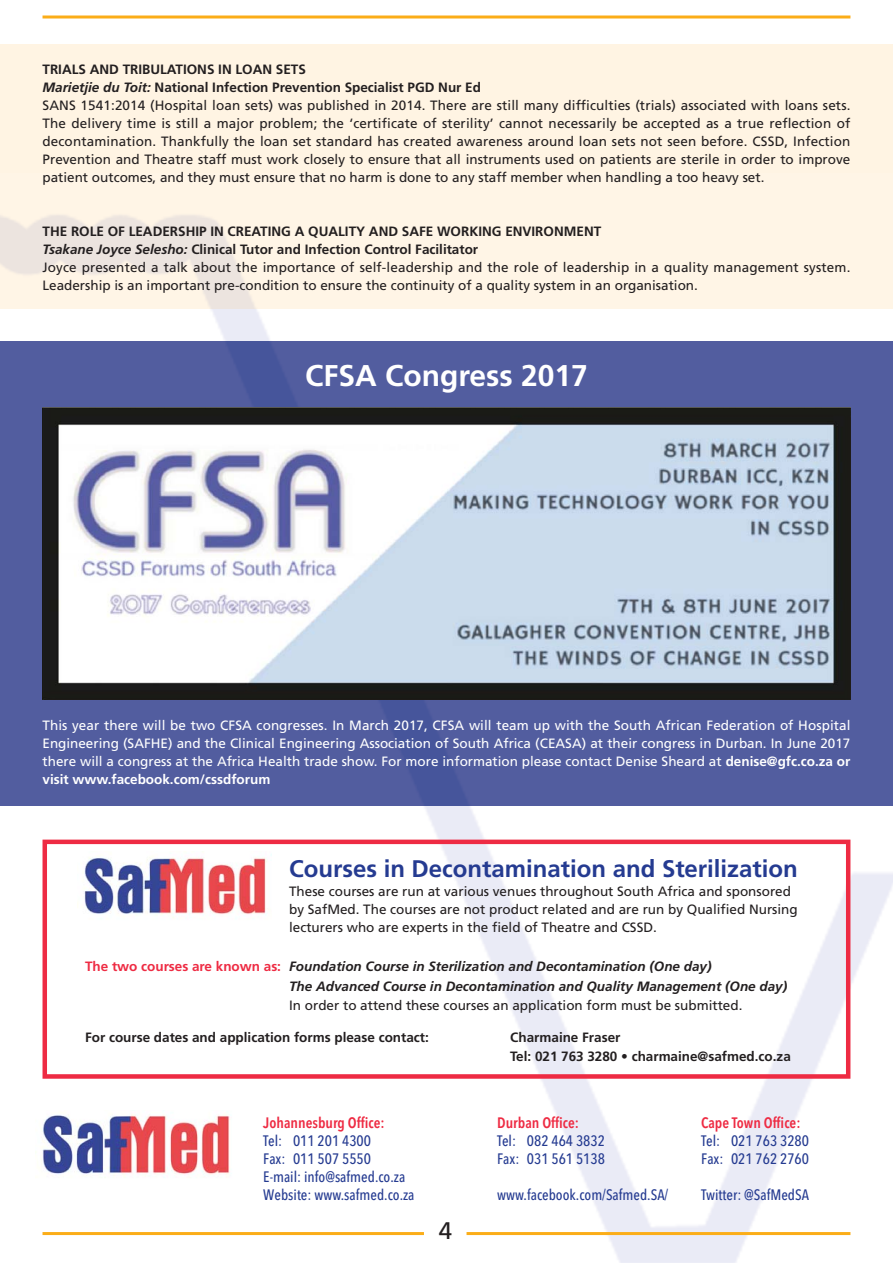
<style>
.page{position:relative;width:893px;height:1263px;background:#fff}
.page>*{position:absolute;margin:0;border:0;box-sizing:border-box;transform-origin:0 0}
.t1{font:700 30px "Frutiger";color:#fff}
.t2{font:700 24px "Frutiger";color:#253b91}
.t3{font:24px "Frutiger";color:#231f20}
.t4{font:500 15px/18px "Avenir Next Condensed";color:#253b91}
.t5{font:600 15px "Avenir Next Condensed";color:#ee2b43}
.t6{font:13.5px/18px "Frutiger";color:#231f20}
.t7{font:13.5px/18px "Frutiger";color:#fff;text-align:justify}
.t8{font:italic 700 13.5px/19.5px "Frutiger";color:#231f20}
.t9{font:700 13.5px/19.5px "Frutiger";color:#231f20}
.s1{font-weight:700}
.s2{font-weight:700;font-style:italic}
.s3{font-style:normal;color:#ee2b43}
</style>
<div class="page">
<div style="left:0;top:45px;width:893px;height:264px;background:#fff4e3"></div>
<img style="left:0;top:215px;width:893px;height:1048px">
<div style="left:0;top:342px;width:893px;height:464px;background:#525d9f"></div>
<hr style="left:43px;top:16px;width:807px;height:3px;background:#fbad18">
<hr style="left:43px;top:1232px;width:381px;height:3px;background:#fbad18">
<hr style="left:466px;top:1232px;width:384px;height:3px;background:#fbad18">
<img style="left:43px;top:408px;width:807px;height:291px">
<div style="left:43px;top:839px;width:807px;height:240px;border:4px solid #ee2b43"></div>
<img style="left:77px;top:851px;width:194px;height:70px">
<div style="left:34px;top:1110px;width:214px;height:72px;background:#fff"></div>
<img style="left:35px;top:1114px;width:195px;height:64px">
<p class="t6" style="left:43px;top:61px;width:809px"><span class="s1">TRIALS AND TRIBULATIONS IN LOAN SETS<br></span><span class="s2">Marietjie du Toit:</span> <span class="s1">National Infection Prevention Specialist PGD Nur Ed<br></span>SANS 1541:2014 (Hospital loan sets) was published in 2014. There are still many difficulties (trials) associated with loans sets.<br>The delivery time is still a major problem; the ‘certificate of sterility’ cannot necessarily be accepted as a true reflection of decontamination. Thankfully the loan set standard has created awareness around loan sets not seen before. CSSD, Infection Prevention and Theatre staff must work closely to ensure that all instruments used on patients are sterile in order to improve patient outcomes, and they must ensure that no harm is done to any staff member when handling a too heavy set.</p>
<p class="t6" style="left:43px;top:223px;width:809px"><span class="s1">THE ROLE OF LEADERSHIP IN CREATING A QUALITY AND SAFE WORKING ENVIRONMENT<br></span><span class="s2">Tsakane Joyce Selesho:</span> <span class="s1">Clinical Tutor and Infection Control Facilitator<br></span>Joyce presented a talk about the importance of self-leadership and the role of leadership in a quality management system.<br>Leadership is an important pre-condition to ensure the continuity of a quality system in an organisation.</p>
<h1 class="t1" style="left:305px;top:364px;width:284px">CFSA Congress 2017</h1>
<p class="t7" style="left:43px;top:718px;width:809px">This year there will be two CFSA congresses. In March 2017, CFSA will team up with the South African Federation of Hospital Engineering (SAFHE) and the Clinical Engineering Association of South Africa (CEASA) at their congress in Durban. In June 2017 there will a congress at the Africa Health trade show. For more information please contact Denise Sheard at <span class="s1">denise@gfc.co.za or visit www.facebook.com/cssdforum</span></p>
<h2 class="t2" style="left:289px;top:859px;width:510px">Courses in Decontamination and Sterilization</h2>
<p class="t6" style="left:289px;top:884px;width:510px">These courses are run at various venues throughout South Africa and sponsored by SafMed. The courses are not product related and are run by Qualified Nursing lecturers who are experts in the field of Theatre and CSSD.</p>
<p class="t8" style="left:289px;top:958px;width:500px;text-indent:-204px"><span class="s3">The two courses are known as:</span> Foundation Course in Sterilization and Decontamination (One day)<br>The Advanced Course in Decontamination and Quality Management (One day)</p>
<p class="t6" style="left:289px;top:998px;width:455px">In order to attend these courses an application form must be submitted.</p>
<p class="t9" style="left:85px;top:1028px;width:345px">For course dates and application forms please contact:</p>
<p class="t9" style="left:510px;top:1028px;width:282px">Charmaine Fraser<br>Tel: 021 763 3280 • charmaine@safmed.co.za</p>
<p class="t5" style="left:263px;top:1114px;width:123px">Johannesburg Office:</p>
<p class="t5" style="left:497px;top:1114px;width:83px">Durban Office:</p>
<p class="t5" style="left:701px;top:1114px;width:101px">Cape Town Office:</p>
<p class="t4" style="left:263px;top:1132px;width:109px">Tel: 011 201 4300</p>
<p class="t4" style="left:497px;top:1132px;width:109px">Tel: 082 464 3832</p>
<p class="t4" style="left:701px;top:1132px;width:109px">Tel: 021 763 3280</p>
<p class="t4" style="left:263px;top:1150px;width:109px">Fax: 011 507 5550</p>
<p class="t4" style="left:497px;top:1150px;width:109px">Fax: 031 561 5138</p>
<p class="t4" style="left:701px;top:1150px;width:109px">Fax: 021 762 2760</p>
<p class="t4" style="left:263px;top:1168px;width:153px">E-mail: info@safmed.co.za<br>Website: www.safmed.co.za</p>
<p class="t4" style="left:497px;top:1186px;width:173px">www.facebook.com/Safmed.SA/</p>
<p class="t4" style="left:701px;top:1186px;width:109px">Twitter: @SafMedSA</p>
<h2 class="t3" style="left:439px;top:1221px;width:15px">4</h2>
</div>
